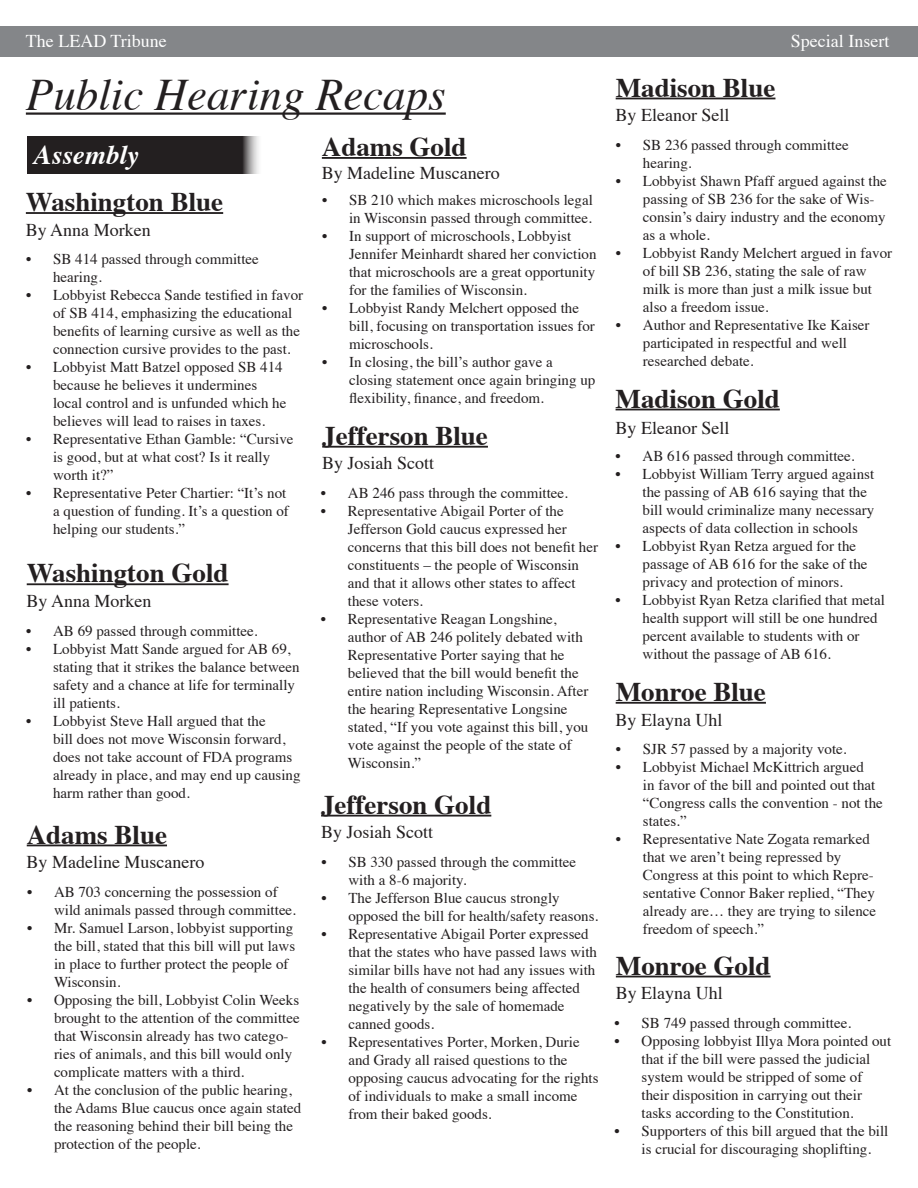
<style>
.page{position:relative;width:918px;height:1188px;background:#fff}
.page>*{position:absolute;margin:0;border:0;box-sizing:border-box;transform-origin:0 0}
.Headers{font:italic 45px "Times";color:#231f20}
.t1{font:700 27px "Times";color:#231f20}
.Body_Text{font:italic 700 27px "Times";color:#fff}
.Body_Text-2{font:18px "Times";color:#231f20}
.Body_Text-3{font:18px "Times";color:#fff}
.t2{font:15px/18px "Times";color:#231f20}
</style>
<div class="page">
<div style="left:0;top:26px;width:918px;height:31px;background:#848689"></div>
<hr style="left:26px;top:112px;width:420px;height:3px;background:#231f20">
<div style="left:27px;top:136px;width:235px;height:38px;background:#231f20"></div>
<hr style="left:26px;top:212px;width:197px;height:2px;background:#231f20">
<hr style="left:27px;top:583px;width:202px;height:2px;background:#231f20">
<hr style="left:27px;top:845px;width:140px;height:1px;background:#231f20">
<hr style="left:322px;top:157px;width:145px;height:2px;background:#231f20">
<hr style="left:322px;top:446px;width:166px;height:2px;background:#231f20">
<hr style="left:321px;top:815px;width:170px;height:2px;background:#231f20">
<hr style="left:616px;top:98px;width:159px;height:1px;background:#231f20">
<hr style="left:616px;top:976px;width:155px;height:1px;background:#231f20">
<hr style="left:616px;top:409px;width:164px;height:1px;background:#231f20">
<hr style="left:616px;top:702px;width:150px;height:2px;background:#231f20">
<p class="Body_Text-3" style="left:26px;top:24px;width:143px">The LEAD Tribune</p>
<p class="Body_Text-3" style="left:791px;top:24px;width:100px">Special Insert</p>
<p class="Headers" style="left:26px;top:56px;width:421px">Public Hearing Recaps</p>
<p class="Body_Text" style="left:34px;top:129px;width:107px">Assembly</p>
<p class="t1" style="left:26px;top:176px;width:199px">Washington Blue</p>
<p class="Body_Text-2" style="left:26px;top:213px;width:126px">By Anna Morken</p>
<p class="t2" style="left:53px;top:249px;width:207px;text-indent:-27px">• SB 414 passed through committee hearing.</p>
<p class="t2" style="left:53px;top:285px;width:252px;text-indent:-27px">• Lobbyist Rebecca Sande testified in favor of SB 414, emphasizing the educational benefits of learning cursive as well as the connection cursive provides to the past.</p>
<p class="t2" style="left:53px;top:357px;width:235px;text-indent:-27px">• Lobbyist Matt Batzel opposed SB 414 because he believes it undermines local control and is unfunded which he believes will lead to raises in taxes.</p>
<p class="t2" style="left:53px;top:429px;width:242px;text-indent:-27px">• Representative Ethan Gamble: “Cursive is good, but at what cost? Is it really worth it?”</p>
<p class="t2" style="left:53px;top:483px;width:237px;text-indent:-27px">• Representative Peter Chartier: “It’s not a question of funding. It’s a question of helping our students.”</p>
<p class="t1" style="left:27px;top:548px;width:203px">Washington Gold</p>
<p class="Body_Text-2" style="left:27px;top:584px;width:126px">By Anna Morken</p>
<p class="t2" style="left:26px;top:620px;width:233px">• AB 69 passed through committee.</p>
<p class="t2" style="left:53px;top:638px;width:248px;text-indent:-27px">• Lobbyist Matt Sande argued for AB 69, stating that it strikes the balance between safety and a chance at life for terminally ill patients.</p>
<p class="t2" style="left:53px;top:710px;width:249px;text-indent:-27px">• Lobbyist Steve Hall argued that the<br>bill does not move Wisconsin forward, does not take account of FDA programs already in place, and may end up causing harm rather than good.</p>
<p class="t1" style="left:27px;top:809px;width:142px">Adams Blue</p>
<p class="Body_Text-2" style="left:27px;top:845px;width:179px">By Madeline Muscanero</p>
<p class="t2" style="left:54px;top:882px;width:244px;text-indent:-27px">• AB 703 concerning the possession of wild animals passed through committee.</p>
<p class="t2" style="left:54px;top:918px;width:243px;text-indent:-27px">• Mr. Samuel Larson, lobbyist supporting the bill, stated that this bill will put laws in place to further protect the people of Wisconsin.</p>
<p class="t2" style="left:54px;top:990px;width:247px;text-indent:-27px">• Opposing the bill, Lobbyist Colin Weeks brought to the attention of the committee that Wisconsin already has two catego&shy;ries of animals, and this bill would only complicate matters with a third.</p>
<p class="t2" style="left:54px;top:1080px;width:249px;text-indent:-27px">• At the conclusion of the public hearing, the Adams Blue caucus once again stated the reasoning behind their bill being the protection of the people.</p>
<p class="t1" style="left:616px;top:62px;width:161px">Madison Blue</p>
<p class="Body_Text-2" style="left:616px;top:98px;width:115px">By Eleanor Sell</p>
<p class="t2" style="left:643px;top:135px;width:207px;text-indent:-27px">• SB 236 passed through committee hearing.</p>
<p class="t2" style="left:643px;top:171px;width:246px;text-indent:-27px">• Lobbyist Shawn Pfaff argued against the passing of SB 236 for the sake of Wis&shy;consin’s dairy industry and the economy as a whole.</p>
<p class="t2" style="left:643px;top:243px;width:251px;text-indent:-27px">• Lobbyist Randy Melchert argued in favor of bill SB 236, stating the sale of raw milk is more than just a milk issue but also a freedom issue.</p>
<p class="t2" style="left:643px;top:315px;width:228px;text-indent:-27px">• Author and Representative Ike Kaiser participated in respectful and well researched debate.</p>
<p class="t1" style="left:322px;top:121px;width:146px">Adams Gold</p>
<p class="Body_Text-2" style="left:322px;top:156px;width:179px">By Madeline Muscanero</p>
<p class="t2" style="left:322px;top:190px;width:272px;text-align:right">• SB 210 which makes microschools legal in Wisconsin passed through committee.</p>
<p class="t2" style="left:349px;top:226px;width:249px;text-indent:-27px">• In support of microschools, Lobbyist Jennifer Meinhardt shared her conviction that microschools are a great opportunity for the families of Wisconsin.</p>
<p class="t2" style="left:349px;top:298px;width:247px;text-indent:-27px">• Lobbyist Randy Melchert opposed the bill, focusing on transportation issues for microschools.</p>
<p class="t2" style="left:349px;top:352px;width:248px;text-indent:-27px">• In closing, the bill’s author gave a closing statement once again bringing up flexibility, finance, and freedom.</p>
<p class="t1" style="left:322px;top:410px;width:167px">Jefferson Blue</p>
<p class="Body_Text-2" style="left:322px;top:447px;width:114px">By Josiah Scott</p>
<p class="t2" style="left:321px;top:483px;width:248px">• AB 246 pass through the committee.</p>
<p class="t2" style="left:348px;top:501px;width:252px;text-indent:-27px">• Representative Abigail Porter of the Jefferson Gold caucus expressed her concerns that this bill does not benefit her constituents – the people of Wisconsin and that it allows other states to affect these voters.</p>
<p class="t2" style="left:348px;top:609px;width:242px;text-indent:-27px">• Representative Reagan Longshine, author of AB 246 politely debated with Representative Porter saying that he believed that the bill would benefit the entire nation including Wisconsin. After the hearing Representative Longsine stated, “If you vote against this bill, you vote against the people of the state of Wisconsin.”</p>
<p class="t1" style="left:321px;top:779px;width:172px">Jefferson Gold</p>
<p class="Body_Text-2" style="left:321px;top:816px;width:114px">By Josiah Scott</p>
<p class="t2" style="left:348px;top:852px;width:229px;text-indent:-27px">• SB 330 passed through the committee with a 8-6 majority.</p>
<p class="t2" style="left:348px;top:888px;width:251px;text-indent:-27px">• The Jefferson Blue caucus strongly opposed the bill for health/safety reasons.</p>
<p class="t2" style="left:348px;top:924px;width:250px;text-indent:-27px">• Representative Abigail Porter expressed that the states who have passed laws with similar bills have not had any issues with the health of consumers being affected negatively by the sale of homemade canned goods.</p>
<p class="t2" style="left:348px;top:1032px;width:252px;text-indent:-27px">• Representatives Porter, Morken, Durie and Grady all raised questions to the opposing caucus advocating for the rights of individuals to make a small income from their baked goods.</p>
<p class="t1" style="left:616px;top:373px;width:166px">Madison Gold</p>
<p class="Body_Text-2" style="left:616px;top:411px;width:115px">By Eleanor Sell</p>
<p class="t2" style="left:616px;top:446px;width:241px">• AB 616 passed through committee.</p>
<p class="t2" style="left:643px;top:464px;width:233px;text-indent:-27px">• Lobbyist William Terry argued against the passing of AB 616 saying that the bill would criminalize many necessary aspects of data collection in schools</p>
<p class="t2" style="left:643px;top:536px;width:226px;text-indent:-27px">• Lobbyist Ryan Retza argued for the passage of AB 616 for the sake of the privacy and protection of minors.</p>
<p class="t2" style="left:643px;top:590px;width:244px;text-indent:-27px">• Lobbyist Ryan Retza clarified that metal health support will still be one hundred percent available to students with or without the passage of AB 616.</p>
<p class="t1" style="left:616px;top:666px;width:152px">Monroe Blue</p>
<p class="Body_Text-2" style="left:616px;top:703px;width:108px">By Elayna Uhl</p>
<p class="t2" style="left:616px;top:739px;width:232px">• SJR 57 passed by a majority vote.</p>
<p class="t2" style="left:643px;top:757px;width:241px;text-indent:-27px">• Lobbyist Michael McKittrich argued<br>in favor of the bill and pointed out that “Congress calls the convention - not the states.”</p>
<p class="t2" style="left:643px;top:829px;width:235px;text-indent:-27px">• Representative Nate Zogata remarked that we aren’t being repressed by Congress at this point to which Repre&shy;sentative Connor Baker replied, “They already are… they are trying to silence freedom of speech.”</p>
<p class="t1" style="left:616px;top:940px;width:156px">Monroe Gold</p>
<p class="Body_Text-2" style="left:616px;top:976px;width:108px">By Elayna Uhl</p>
<p class="t2" style="left:615px;top:1013px;width:238px">• SB 749 passed through committee.</p>
<p class="t2" style="left:642px;top:1031px;width:251px;text-indent:-27px">• Opposing lobbyist Illya Mora pointed out that if the bill were passed the judicial system would be stripped of some of their disposition in carrying out their tasks according to the Constitution.</p>
<p class="t2" style="left:642px;top:1121px;width:248px;text-indent:-27px">• Supporters of this bill argued that the bill is crucial for discouraging shoplifting.</p>
</div>
